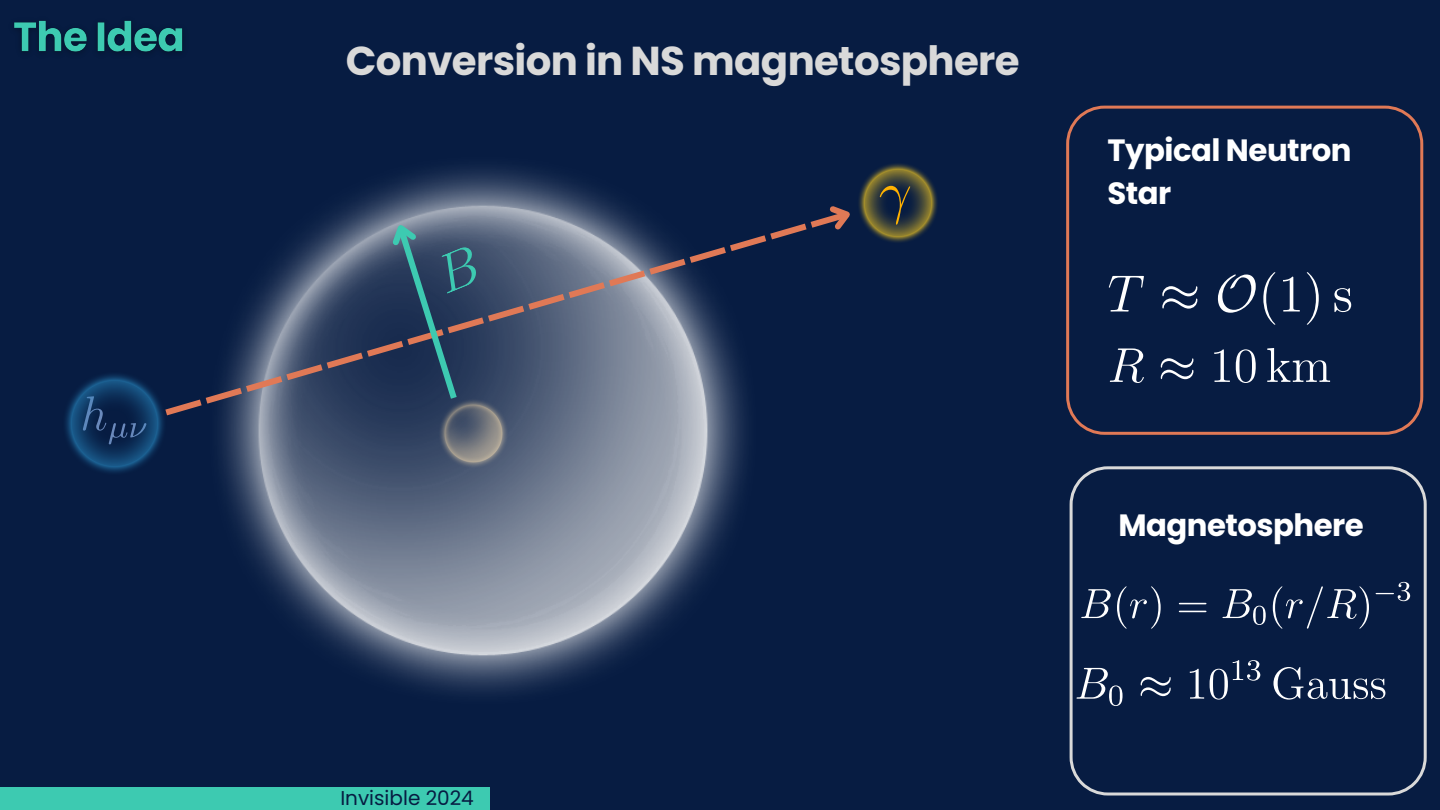
<style>
.page{position:relative;width:1440px;height:810px;background:#071c42}
.page>*{position:absolute;margin:0;border:0;box-sizing:border-box;transform-origin:0 0}
.t1{font:700 40.3px "Poppins";letter-spacing:-.015em;color:#d9d9d9}
.t2{font:700 30.8px/42.8px "Poppins";letter-spacing:-.015em;color:#fff}
.t3{font:20px "Poppins";color:#071c42}
</style>
<div class="page">
<div style="left:0;top:787px;width:489px;height:23px;background:#3dcab1"></div>
<svg style="left:1070px;top:466px;width:357px;height:330px"></svg>
<svg style="left:1081px;top:589px;width:30px;height:29px"></svg>
<svg style="left:1117px;top:586px;width:44px;height:42px"></svg>
<svg style="left:1179px;top:603px;width:27px;height:9px"></svg>
<svg style="left:1223px;top:589px;width:43px;height:36px"></svg>
<svg style="left:1273px;top:586px;width:96px;height:42px"></svg>
<svg style="left:1376px;top:582px;width:34px;height:19px"></svg>
<svg style="left:1077px;top:668px;width:46px;height:38px"></svg>
<svg style="left:1141px;top:677px;width:30px;height:19px"></svg>
<svg style="left:1190px;top:669px;width:14px;height:30px"></svg>
<svg style="left:1210px;top:660px;width:50px;height:40px"></svg>
<svg style="left:1273px;top:667px;width:112px;height:33px"></svg>
<svg style="left:1066px;top:106px;width:357px;height:329px"></svg>
<img style="left:14px;top:20px;width:169px;height:33px">
<img style="left:220px;top:167px;width:526px;height:527px">
<svg style="left:166px;top:212px;width:656px;height:203px"></svg>
<svg style="left:822px;top:206px;width:28px;height:24px"></svg>
<img style="left:65px;top:374px;width:101px;height:99px">
<img style="left:859px;top:164px;width:78px;height:78px">
<svg style="left:381px;top:213px;width:102px;height:192px;background:#374f68"></svg>
<p class="t1" style="left:346px;top:33px;width:675px">Conversion in NS magnetosphere</p>
<h1 class="t2" style="left:1108px;top:129px;width:246px">Typical Neutron<br>Star</h1>
<p class="t3" style="left:340px;top:784px;width:135px">Invisible 2024</p>
<p class="t2" style="left:1118px;top:504px;width:247px">Magnetosphere</p>
</div>
